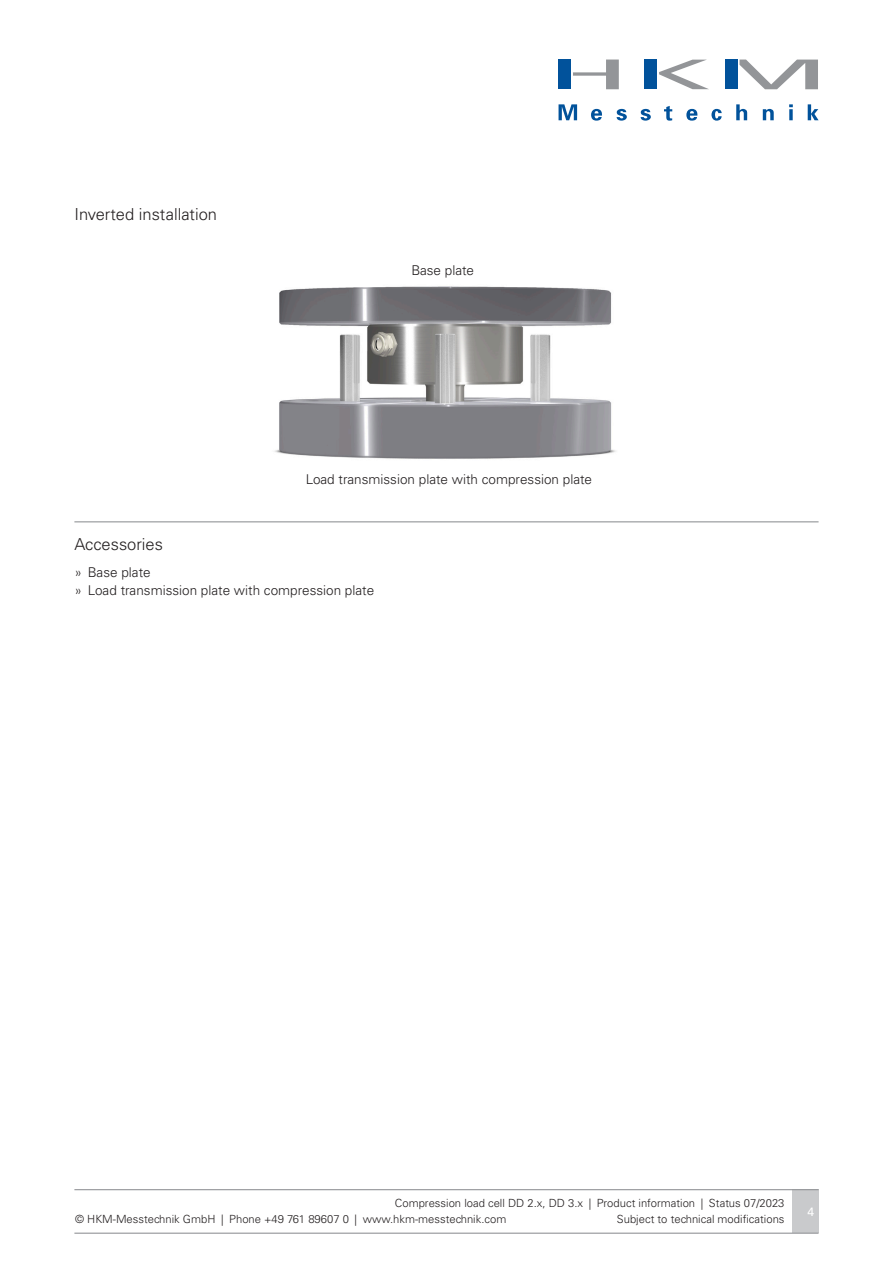
<style>
.page{position:relative;width:893px;height:1263px;background:#fff}
.page>*{position:absolute;margin:0;border:0;box-sizing:border-box;transform-origin:0 0}
.t1{font:300 16.5px "Univers LT Std";color:#231f20}
.t2{font:300 13.5px/18px "Univers LT Std";color:#231f20}
.t3{font:12px "Univers LT Std";color:#fff}
.t4{font:300 11.25px/16.5px "Univers LT Std";color:#231f20}
</style>
<div class="page">
<svg style="left:559px;top:104px;width:18px;height:16px"></svg>
<svg style="left:591px;top:109px;width:11px;height:12px"></svg>
<svg style="left:617px;top:109px;width:10px;height:12px"></svg>
<svg style="left:641px;top:109px;width:10px;height:12px"></svg>
<svg style="left:664px;top:106px;width:8px;height:15px"></svg>
<svg style="left:686px;top:109px;width:11px;height:12px"></svg>
<svg style="left:711px;top:109px;width:11px;height:12px"></svg>
<svg style="left:736px;top:104px;width:11px;height:16px"></svg>
<svg style="left:763px;top:109px;width:11px;height:11px"></svg>
<svg style="left:789px;top:109px;width:4px;height:11px"></svg>
<svg style="left:789px;top:104px;width:4px;height:3px"></svg>
<svg style="left:808px;top:104px;width:11px;height:16px"></svg>
<div style="left:558px;top:60px;width:13px;height:29px;background:#01529b"></div>
<div style="left:644px;top:60px;width:13px;height:29px;background:#01529b"></div>
<div style="left:725px;top:60px;width:13px;height:29px;background:#01529b"></div>
<svg style="left:573px;top:60px;width:46px;height:29px"></svg>
<svg style="left:659px;top:60px;width:49px;height:29px"></svg>
<svg style="left:739px;top:60px;width:79px;height:29px"></svg>
<div style="left:792px;top:1189px;width:27px;height:44px;background:#c9cacc"></div>
<hr style="left:74px;top:1189px;width:745px;height:1px;background:#939598">
<hr style="left:74px;top:1232px;width:745px;height:2px;background:#939598">
<img style="left:274px;top:286px;width:342px;height:173px">
<hr style="left:74px;top:521px;width:745px;height:1px;background:#939598">
<h1 class="t1" style="left:74px;top:205px;width:144px">Inverted installation</h1>
<p class="t2" style="left:411px;top:261px;width:64px">Base plate</p>
<p class="t2" style="left:306px;top:470px;width:288px">Load transmission plate with compression plate</p>
<h1 class="t1" style="left:74px;top:534px;width:90px">Accessories</h1>
<p class="t2" style="left:74px;top:563px;width:301px">» Base plate<br>» Load transmission plate with compression plate</p>
<p class="t4" style="left:75px;top:1194px;width:711px;text-indent:320px">Compression load cell DD 2.x, DD 3.x | Product information | Status 07/2023 © HKM-Messtechnik GmbH | Phone +49 761 89607 0 | www.hkm-messtechnik.com</p>
<p class="t4" style="left:617px;top:1211px;width:169px">Subject to technical modifications</p>
<p class="t3" style="left:808px;top:1204px;width:8px">4</p>
</div>
